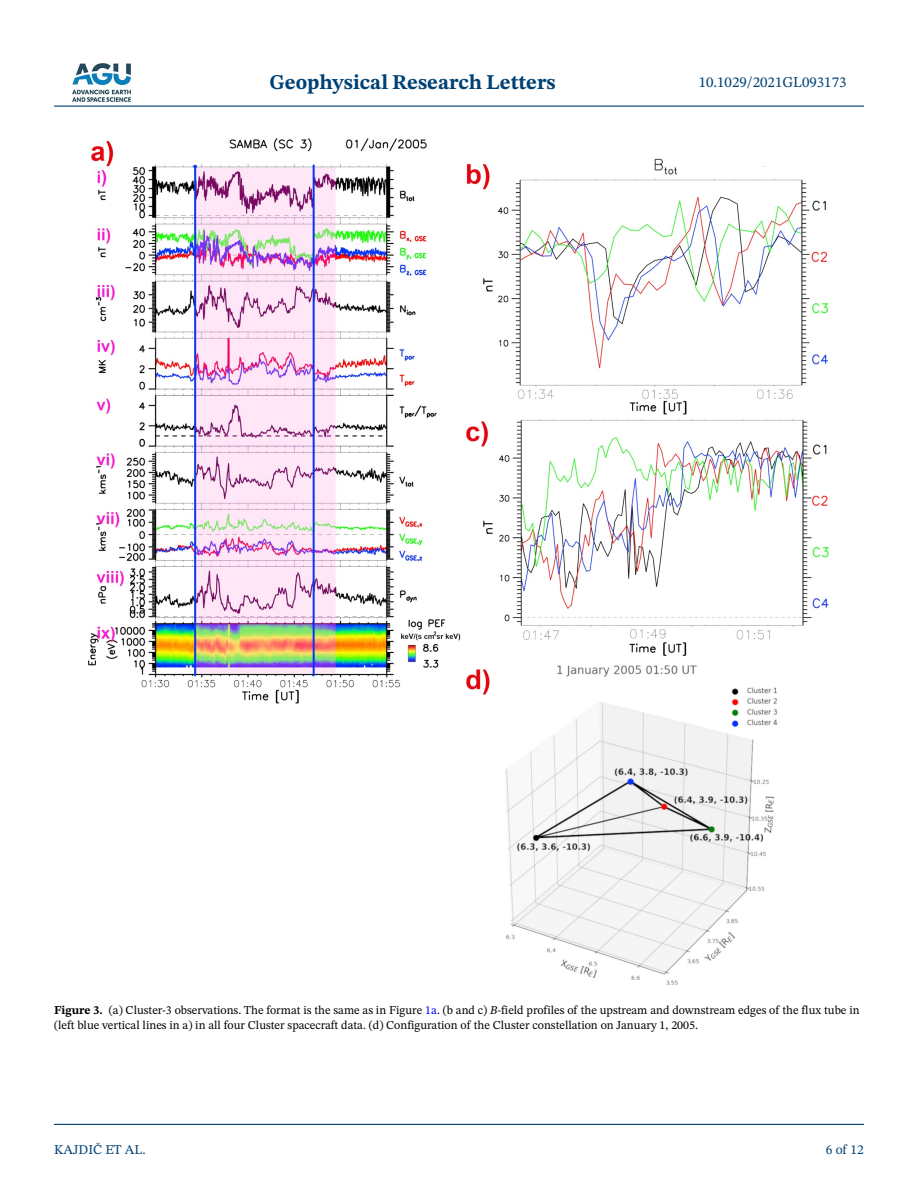
<style>
.page{position:relative;width:918px;height:1188px;background:#fff}
.page>*{position:absolute;margin:0;border:0;box-sizing:border-box;transform-origin:0 0}
.t1{font:700 21px "STIX Two Text";color:#004174}
.t2{font:15px "STIX Two Text";color:#004174}
.t3{font:13.5px "STIX Two Text";color:#004174}
.t4{font:12px/15px "STIX Two Text";color:#000}
.s1{font-weight:700}
.s2{color:#00f}
.s3{font-style:italic}
</style>
<div class="page">
<hr style="left:54px;top:106px;width:810px;height:1px;background:#004174">
<hr style="left:54px;top:1124px;width:810px;height:1px;background:#004174">
<img style="left:72px;top:63px;width:59px;height:39px">
<img style="left:88px;top:138px;width:741px;height:847px">
<h1 class="t1" style="left:269px;top:67px;width:288px">Geophysical Research Letters</h1>
<p class="t2" style="left:699px;top:72px;width:149px">10.1029/2021GL093173</p>
<p class="t4" style="left:54px;top:1003px;width:807px"><span class="s1">Figure 3.</span> (a) Cluster-3 observations. The format is the same as in Figure <span class="s2">1a</span>. (b and c) <span class="s3">B</span>-field profiles of the upstream and downstream edges of the flux tube in (left blue vertical lines in a) in all four Cluster spacecraft data. (d) Configuration of the Cluster constellation on January 1, 2005.</p>
<p class="t3" style="left:54px;top:1140px;width:93px">KAJDIČ ET AL.</p>
<p class="t3" style="left:826px;top:1140px;width:40px">6 of 12</p>
</div>
